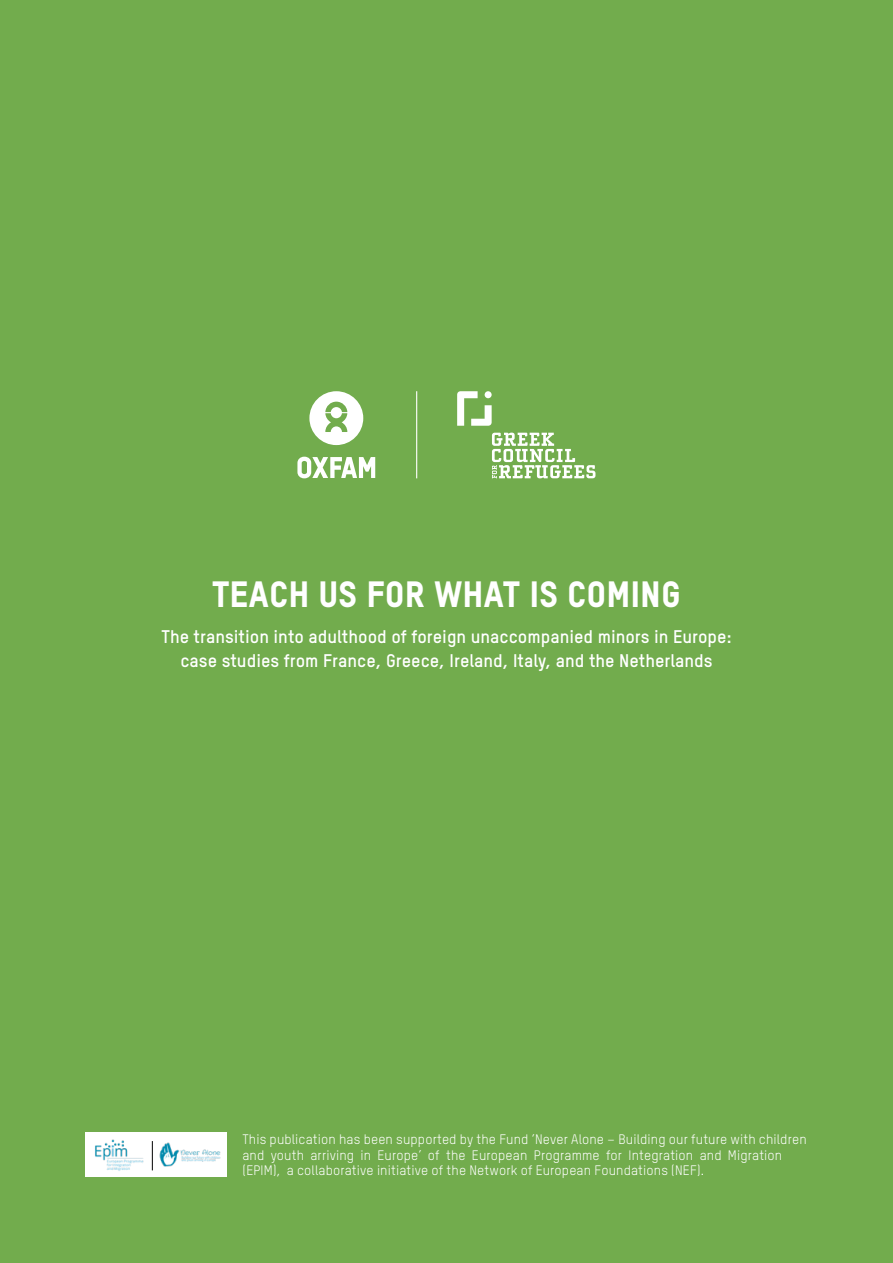
<style>
.page{position:relative;width:893px;height:1263px;background:#72ac4d}
.page>*{position:absolute;margin:0;border:0;box-sizing:border-box;transform-origin:0 0}
.t1{font:36px "Oxfam TSTARPRO Headline";color:#fff}
.t2{font:700 18px/24px "Oxfam TSTARPRO";color:#fff;text-align:center}
.t3{font:13.5px/15.5px "Oxfam TSTARPRO";letter-spacing:.01em;color:#fff}
</style>
<div class="page">
<svg style="left:309px;top:391px;width:54px;height:54px"></svg>
<svg style="left:297px;top:457px;width:78px;height:21px"></svg>
<svg style="left:492px;top:433px;width:103px;height:45px"></svg>
<svg style="left:457px;top:391px;width:35px;height:35px"></svg>
<hr style="left:416px;top:391px;width:1px;height:87px;background:#fff">
<div style="left:85px;top:1132px;width:142px;height:45px;background:#fff"></div>
<img style="left:95px;top:1139px;width:49px;height:32px">
<img style="left:159px;top:1142px;width:62px;height:25px">
<svg style="left:152px;top:1141px;width:1px;height:29px"></svg>
<h1 class="t1" style="left:212px;top:572px;width:470px">TEACH US FOR WHAT IS COMING</h1>
<h2 class="t2" style="left:161px;top:624px;width:572px">The transition into adulthood of foreign unaccompanied minors in Europe: case studies from France, Greece, Ireland, Italy, and the Netherlands</h2>
<p class="t3" style="left:242px;top:1131px;width:566px">This publication has been supported by the Fund ‘Never Alone – Building our future with children and youth arriving in Europe’ of the European Programme for Integration and Migration (EPIM), a collaborative initiative of the Network of European Foundations (NEF).</p>
</div>
